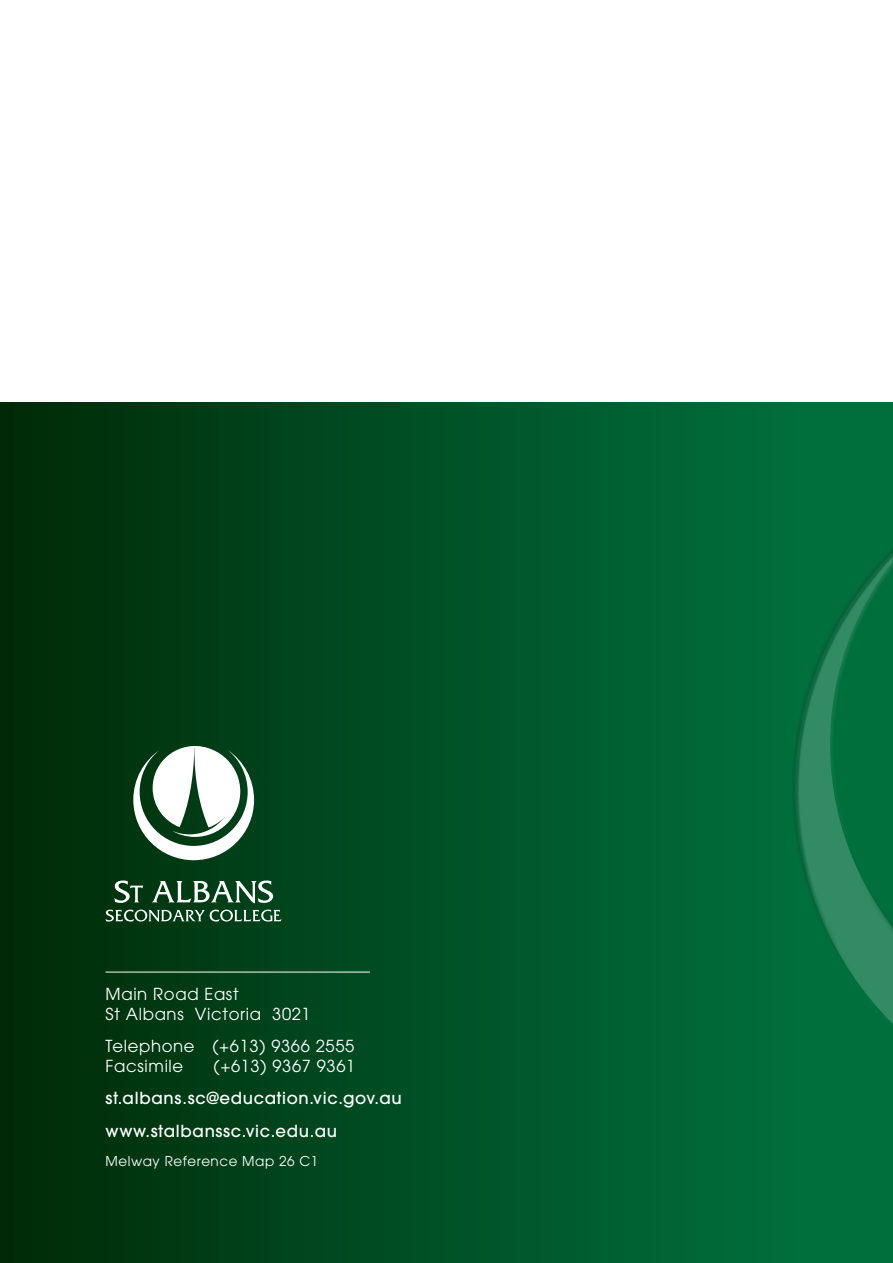
<style>
.page{position:relative;width:893px;height:1263px;background:#fff}
.page>*{position:absolute;margin:0;border:0;box-sizing:border-box;transform-origin:0 0}
.t1{font:16.5px/19.8px "ITC Avant Garde Pro";letter-spacing:.04em;color:#fff}
.t2{font:500 16.5px "ITC Avant Garde Pro";letter-spacing:.04em;color:#fff}
.t3{font:13.5px "ITC Avant Garde Pro";letter-spacing:.04em;color:#fff}
</style>
<div class="page">
<div style="left:0;top:0;width:893px;height:1263px;background:linear-gradient(to right,#002c08,#007642)"></div>
<svg style="left:114px;top:880px;width:29px;height:23px"></svg>
<svg style="left:152px;top:880px;width:121px;height:23px"></svg>
<svg style="left:133px;top:746px;width:121px;height:114px"></svg>
<svg style="left:106px;top:909px;width:175px;height:13px;background:#4a7458"></svg>
<div style="left:0;top:0;width:893px;height:402px;background:#fff"></div>
<hr style="left:106px;top:972px;width:264px;height:1px;background:#fff">
<div style="left:795px;top:513px;width:98px;height:608px;background:#006f3c"></div>
<div style="left:826px;top:538px;width:67px;height:502px;background:#fff;opacity:.75"></div>
<div style="left:791px;top:537px;width:102px;height:446px;background:#231f20;opacity:.75"></div>
<p class="t1" style="left:106px;top:983px;width:207px">Main Road East<br>St Albans Victoria 3021</p>
<p class="t1" style="left:106px;top:1036px;width:250px">Telephone (+613) 9366 2555</p>
<p class="t1" style="left:106px;top:1056px;width:79px">Facsimile</p>
<p class="t1" style="left:214px;top:1056px;width:143px">(+613) 9367 9361</p>
<p class="t2" style="left:106px;top:1088px;width:298px">st.albans.sc@education.vic.gov.au</p>
<p class="t2" style="left:106px;top:1120px;width:233px">www.stalbanssc.vic.edu.au</p>
<p class="t3" style="left:106px;top:1152px;width:214px">Melway Reference Map 26 C1</p>
</div>
